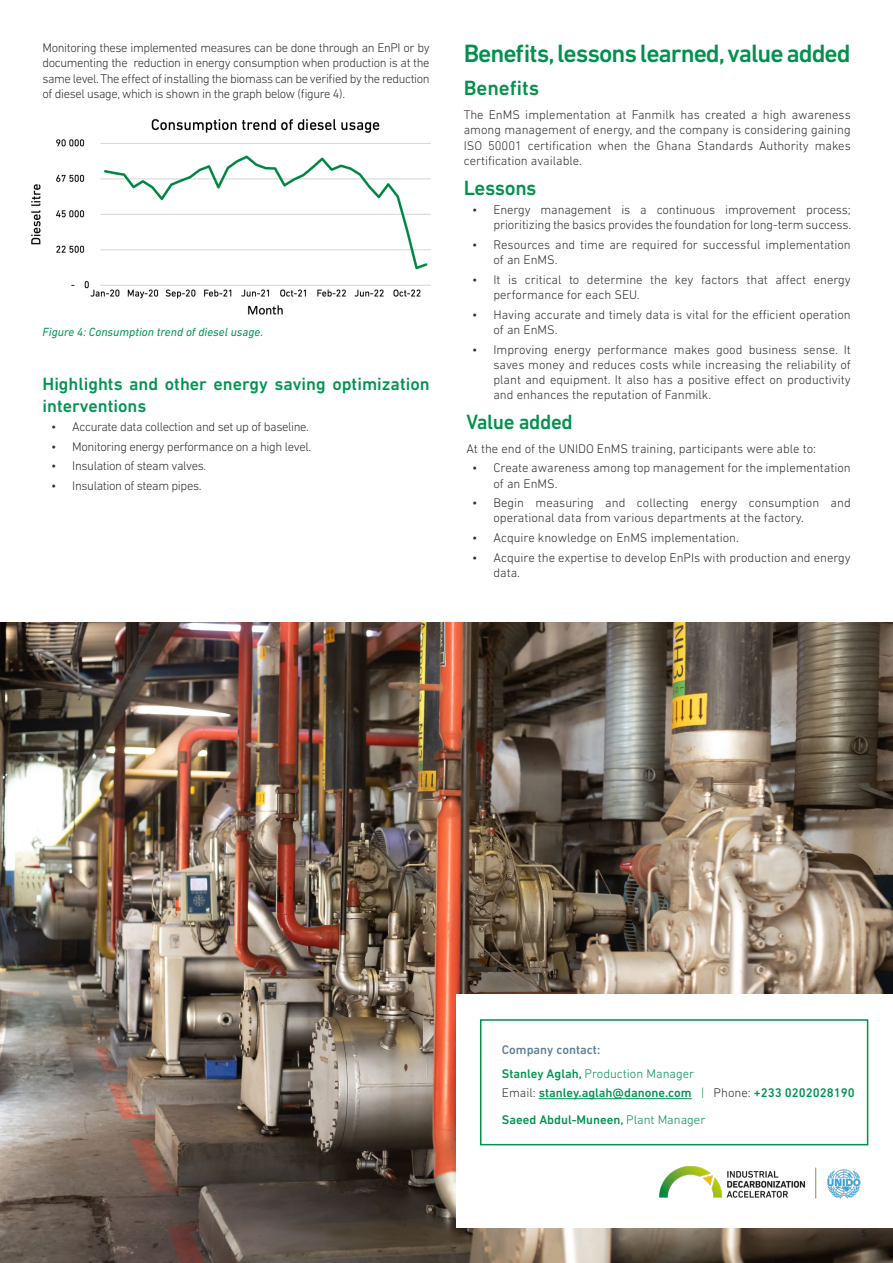
<style>
.page{position:relative;width:893px;height:1263px;background:#fff}
.page>*{position:absolute;margin:0;border:0;box-sizing:border-box;transform-origin:0 0}
.TXT{font:500 25.5px "DIN Next LT Pro";letter-spacing:-.04em;color:#00914c}
.TXT-2{font:500 21px "DIN Next LT Pro";letter-spacing:-.02em;color:#00914c}
.TXT-3{font:500 18px/21.6px "DIN Next LT Pro";color:#009451}
.TXT-4{font:300 12.75px/15.3px "DIN Next LT Pro";color:#312f30}
.TXT-5{font:300 12.75px "DIN Next LT Pro";letter-spacing:-.03em;color:#312f30}
.TXT-6{font:500 12.75px "DIN Next LT Pro";color:#009451}
.TXT-7{font:300 12.75px "DIN Next LT Pro";color:#009451}
.TXT-8{font:500 12.75px "DIN Next LT Pro";color:#5f8196}
.TXT-9{font:italic 12px "DIN Next LT Pro";color:#009451}
.page_number{font:500 10.5px "DIN Next LT Pro";color:#231f20}
.s1{font-weight:500}
.s2{font-weight:300;color:#312f30}
.s3{font-weight:300}
</style>
<div class="page">
<img style="left:0;top:623px;width:893px;height:640px">
<div style="left:456px;top:994px;width:436px;height:234px;background:#fff"></div>
<div style="left:480px;top:1019px;width:388px;height:126px;background:#fff;border:2px solid #00914c"></div>
<hr style="left:539px;top:1098px;width:153px;height:1px;background:#009451">
<img style="left:659px;top:1166px;width:202px;height:33px">
<img style="left:31px;top:119px;width:400px;height:196px">
<p class="TXT-4" style="left:43px;top:40px;width:389px;text-align:justify">Monitoring these implemented measures can be done through an EnPI or by documenting the reduction in energy consumption when production is at the same level. The effect of installing the biomass can be verified by the reduction of diesel usage, which is shown in the graph below (figure 4).</p>
<p class="TXT-9" style="left:43px;top:325px;width:222px">Figure 4: Consumption trend of diesel usage.</p>
<p class="TXT-3" style="left:43px;top:373px;width:389px">Highlights and other energy saving optimization interventions</p>
<p class="TXT-5" style="left:51px;top:419px;width:260px">• Accurate data collection and set up of baseline.</p>
<p class="TXT-5" style="left:51px;top:439px;width:262px">• Monitoring energy performance on a high level.</p>
<p class="TXT-5" style="left:51px;top:459px;width:157px">• Insulation of steam valves.</p>
<p class="TXT-5" style="left:51px;top:478px;width:152px">• Insulation of steam pipes.</p>
<p class="TXT" style="left:464px;top:38px;width:389px">Benefits, lessons learned, value added</p>
<p class="TXT-2" style="left:464px;top:76px;width:77px">Benefits</p>
<p class="TXT-4" style="left:464px;top:107px;width:389px;text-align:justify">The EnMS implementation at Fanmilk has created a high awareness among management of energy, and the company is considering gaining ISO 50001 certification when the Ghana Standards Authority makes certification available.</p>
<p class="TXT-2" style="left:464px;top:175px;width:74px">Lessons</p>
<p class="TXT-4" style="left:472px;top:202px;width:380px;text-align:right">• Energy management is a continuous improvement process; prioritizing the basics provides the foundation for long-term success.</p>
<p class="TXT-4" style="left:493px;top:237px;width:359px;text-indent:-21px">• Resources and time are required for successful implementation of an EnMS.</p>
<p class="TXT-4" style="left:493px;top:272px;width:359px;text-indent:-21px">• It is critical to determine the key factors that affect energy performance for each SEU.</p>
<p class="TXT-4" style="left:493px;top:306px;width:359px;text-indent:-21px">• Having accurate and timely data is vital for the efficient operation of an EnMS.</p>
<p class="TXT-4" style="left:493px;top:341px;width:359px;text-align:justify;text-indent:-21px">• Improving energy performance makes good business sense. It saves money and reduces costs while increasing the reliability of plant and equipment. It also has a positive effect on productivity and enhances the reputation of Fanmilk.</p>
<p class="TXT-2" style="left:466px;top:409px;width:108px">Value added</p>
<p class="TXT-4" style="left:466px;top:441px;width:351px">At the end of the UNIDO EnMS training, participants were able to:</p>
<p class="TXT-4" style="left:493px;top:460px;width:359px;text-indent:-21px">• Create awareness among top management for the implementation of an EnMS.</p>
<p class="TXT-4" style="left:493px;top:495px;width:359px;text-indent:-21px">• Begin measuring and collecting energy consumption and operational data from various departments at the factory.</p>
<p class="TXT-4" style="left:472px;top:530px;width:268px">• Acquire knowledge on EnMS implementation.</p>
<p class="TXT-4" style="left:493px;top:549px;width:359px;text-indent:-21px">• Acquire the expertise to develop EnPIs with production and energy data.</p>
<p class="TXT-8" style="left:502px;top:1042px;width:100px">Company contact:</p>
<p class="TXT-7" style="left:502px;top:1066px;width:194px"><span class="s1">Stanley Aglah,</span> Production Manager</p>
<p class="TXT-6" style="left:502px;top:1086px;width:354px"><span class="s2">Email:</span> stanley.aglah@danone.com <span class="s3">|</span> <span class="s2">Phone:</span> +233 0202028190</p>
<p class="TXT-6" style="left:502px;top:1113px;width:205px">Saeed Abdul-Muneen, <span class="s3">Plant Manager</span></p>
<p class="page_number" style="left:861px;top:1227px;width:7px">5</p>
</div>
